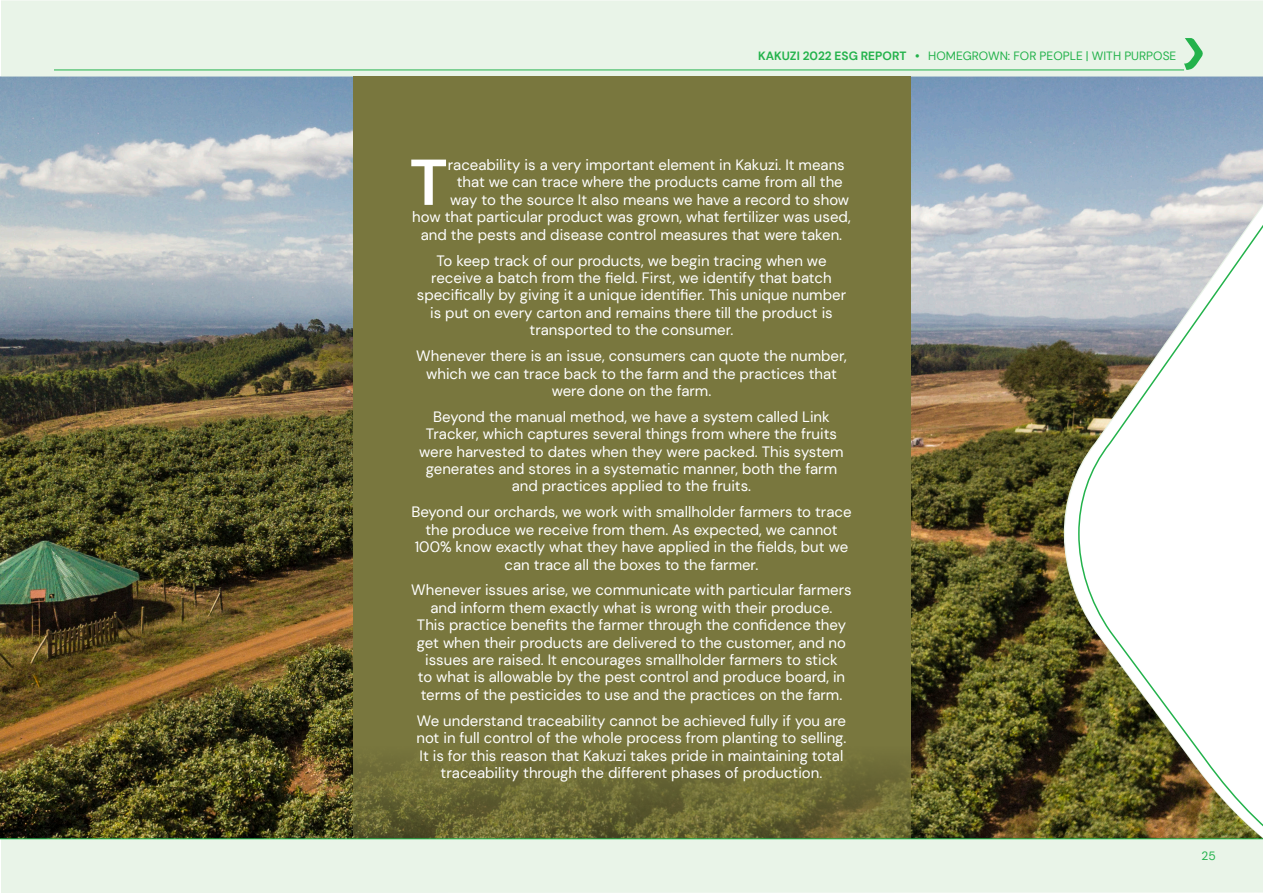
<style>
.page{position:relative;width:1263px;height:893px;background:#fff}
.page>*{position:absolute;margin:0;border:0;box-sizing:border-box;transform-origin:0 0}
.Body{font:700 64.65px "DM Sans";color:#fff}
.Body-2{font:15px/17.4px "DM Sans";color:#fff;text-align:center}
.t1{font:12px "DM Sans";color:#23b24b}
.s1{font-weight:700}
</style>
<div class="page">
<div style="left:1px;top:0;width:1077px;height:893px;background:#e9f4e8"></div>
<div style="left:1078px;top:0;width:185px;height:893px;background:#e9f4e8"></div>
<img style="left:0;top:77px;width:1263px;height:761px">
<div style="left:353px;top:77px;width:557px;height:762px;background:#79773e"></div>
<svg style="left:1184px;top:38px;width:20px;height:32px"></svg>
<hr style="left:54px;top:70px;width:1130px;height:1px;background:#23b24b">
<hr style="left:0;top:838px;width:1263px;height:1px;background:#23b24b">
<p class="t1" style="left:758px;top:48px;width:420px"><span class="s1">KAKUZI 2022 ESG REPORT •</span> HOMEGROWN: FOR PEOPLE | WITH PURPOSE</p>
<p class="Body" style="left:409px;top:142px;width:40px">T</p>
<p class="Body-2" style="left:448px;top:156px;width:398px">raceability is a very important element in Kakuzi. It means</p>
<p class="Body-2" style="left:457px;top:173px;width:388px">that we can trace where the products came from all the</p>
<p class="Body-2" style="left:450px;top:191px;width:401px">way to the source It also means we have a record to show</p>
<p class="Body-2" style="left:412px;top:208px;width:440px">how that particular product was grown, what fertilizer was used,</p>
<p class="Body-2" style="left:421px;top:226px;width:423px">and the pests and disease control measures that were taken.</p>
<p class="Body-2" style="left:417px;top:252px;width:431px">To keep track of our products, we begin tracing when we receive a batch from the field. First, we identify that batch specifically by giving it a unique identifier. This unique number is put on every carton and remains there till the product is transported to the consumer.</p>
<p class="Body-2" style="left:416px;top:347px;width:432px">Whenever there is an issue, consumers can quote the number, which we can trace back to the farm and the practices that were done on the farm.</p>
<p class="Body-2" style="left:419px;top:408px;width:426px">Beyond the manual method, we have a system called Link Tracker, which captures several things from where the fruits were harvested to dates when they were packed. This system generates and stores in a systematic manner, both the farm and practices applied to the fruits.</p>
<p class="Body-2" style="left:411px;top:503px;width:442px">Beyond our orchards, we work with smallholder farmers to trace the produce we receive from them. As expected, we cannot 100% know exactly what they have applied in the fields, but we can trace all the boxes to the farmer.</p>
<p class="Body-2" style="left:411px;top:581px;width:442px">Whenever issues arise, we communicate with particular farmers and inform them exactly what is wrong with their produce.<br>This practice benefits the farmer through the confidence they get when their products are delivered to the customer, and no issues are raised. It encourages smallholder farmers to stick<br>to what is allowable by the pest control and produce board, in terms of the pesticides to use and the practices on the farm.</p>
<p class="Body-2" style="left:416px;top:712px;width:431px">We understand traceability cannot be achieved fully if you are not in full control of the whole process from planting to selling.<br>It is for this reason that Kakuzi takes pride in maintaining total traceability through the different phases of production.</p>
<p class="t1" style="left:1201px;top:849px;width:16px">25</p>
</div>
